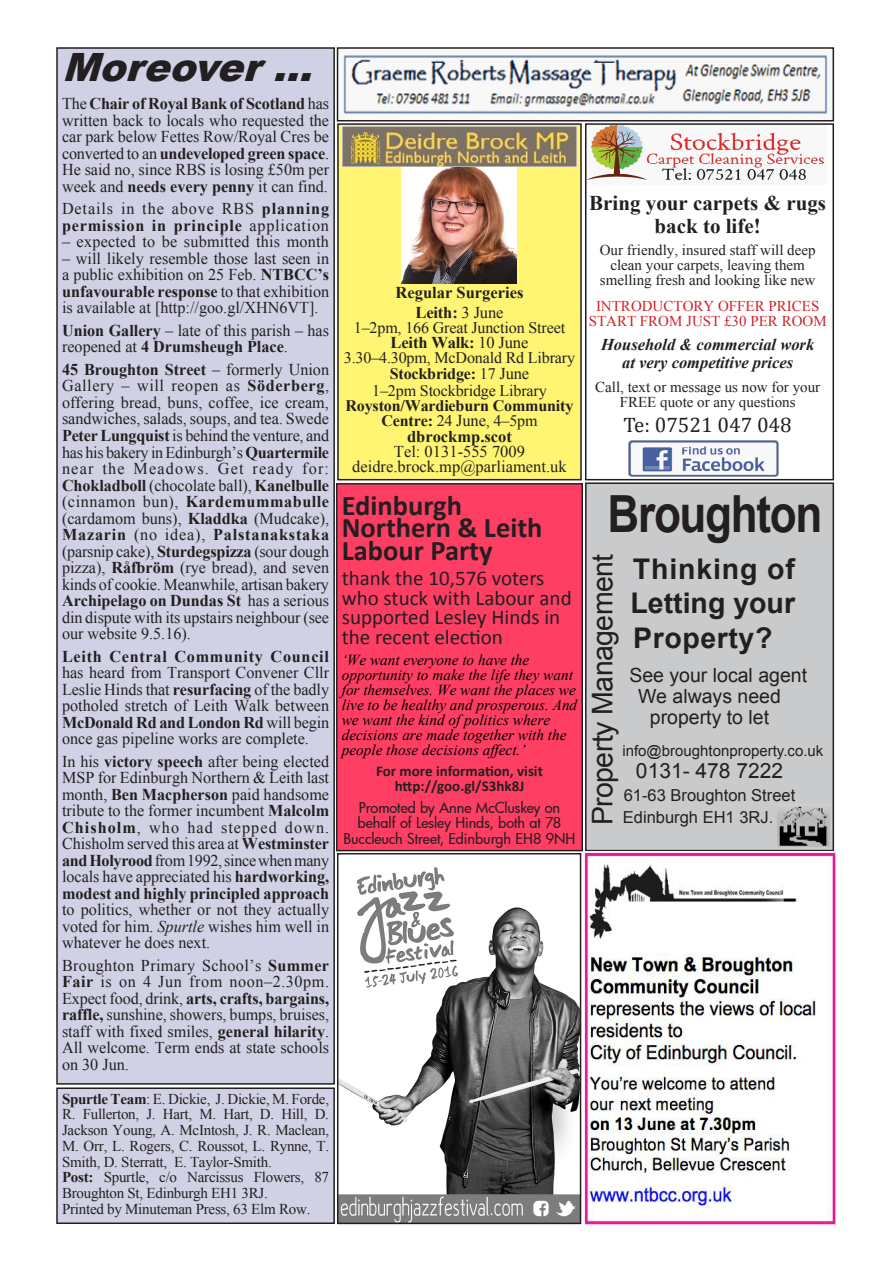
<style>
.page{position:relative;width:893px;height:1263px;background:#fff}
.page>*{position:absolute;margin:0;border:0;box-sizing:border-box;transform-origin:0 0}
.t1{font:700 51.3px "Arial";letter-spacing:-.03em;color:#231f20;scale:.86 1}
.t2{font:italic 900 39px "Arial";color:#231f20}
.t3{font:700 28.5px/22.5px "Calibri";color:#231f20}
.t4{font:700 28.5px/34.5px "Arial";letter-spacing:.02em;color:#231f20;text-align:justify}
.t5{font:28.5px "Arial";letter-spacing:-.02em;color:#231f20}
.t6{font:21px/19.5px "Calibri";color:#231f20}
.t7{font:700 21px/22.5px "Times New Roman";color:#231f20;text-align:center}
.t8{font:21px "Cambria";color:#231f20}
.t9{font:21px "Arial";color:#231f20}
.t10{font:19.5px "Arial";color:#231f20}
.t11{font:16.5px/16.5px "Times New Roman";color:#231f20;text-align:justify}
.t12{font:16.5px/16.5px "Times New Roman";letter-spacing:.055em;color:#231f20}
.t13{font:700 16.5px/19.5px "Times New Roman";color:#231f20;text-align:center}
.t14{font:italic 700 16.5px/18px "Times New Roman";color:#231f20;text-align:center}
.t15{font:16.5px/22.5px "Arial";color:#231f20}
.t16{font:700 16.5px "Times New Roman";letter-spacing:.045em;color:#231f20}
.t17{font:16.05px/16.5px "Times New Roman";letter-spacing:-.01em;color:#231f20;text-align:center}
.t18{font:700 16.05px/15px "Times New Roman";letter-spacing:-.01em;color:#231f20;text-align:center}
.t19{font:italic 15.3px/15px "Times New Roman";color:#000}
.t20{font:15px/15.8px "Times New Roman";letter-spacing:-.015em;color:#231f20;text-align:center}
.t21{font:15px/15px "Times New Roman";color:#d1232a;text-align:center}
.t22{font:700 15px/15px "Calibri";color:#231f20;text-align:center}
.t23{font:15px "Arial";color:#231f20}
.t24{font:500 14.7px/15.8px "Futura";letter-spacing:-.005em;color:#231f20;text-align:center}
.s1{font-weight:700}
.s2{font-style:italic}
.s3{font-weight:400}
.s4{font-size:16.5px}
.s5{font-weight:400;font-size:16.5px}
</style>
<div class="page">
<div style="left:57px;top:1088px;width:277px;height:135px;background:#d1d1e5"></div>
<div style="left:56px;top:1087px;width:279px;height:137px;border:2px solid #231f20"></div>
<div style="left:337px;top:484px;width:245px;height:366px;background:#ff3e63"></div>
<div style="left:336px;top:483px;width:247px;height:368px;border:2px solid #231f20"></div>
<div style="left:338px;top:124px;width:243px;height:356px;background:#fff573"></div>
<div style="left:337px;top:123px;width:245px;height:357px;border:2px solid #231f20"></div>
<div style="left:586px;top:483px;width:247px;height:367px;background:#c9cacc"></div>
<div style="left:585px;top:482px;width:249px;height:369px;border:2px solid #231f20"></div>
<img style="left:777px;top:806px;width:52px;height:40px">
<div style="left:57px;top:48px;width:277px;height:1036px;background:#d1d1e5"></div>
<div style="left:56px;top:47px;width:279px;height:1038px;border:2px solid #231f20"></div>
<img style="left:343px;top:55px;width:485px;height:59px">
<div style="left:337px;top:47px;width:497px;height:75px;border:2px solid #231f20"></div>
<img style="left:402px;top:166px;width:115px;height:118px">
<img style="left:342px;top:126px;width:235px;height:40px">
<img style="left:584px;top:851px;width:254px;height:374px">
<img style="left:340px;top:867px;width:238px;height:354px">
<div style="left:337px;top:853px;width:244px;height:371px;border:2px solid #231f20"></div>
<img style="left:588px;top:126px;width:237px;height:55px">
<div style="left:585px;top:123px;width:249px;height:357px;border:2px solid #231f20"></div>
<img style="left:629px;top:440px;width:149px;height:36px">
<h2 class="t2" style="left:62px;top:38px;width:267px">Moreover...</h2>
<p class="t11" style="left:62px;top:96px;width:269px">The <span class="s1">Chair of Royal Bank of Scotland</span> has written back to locals who requested the car park below Fettes Row/Royal Cres be converted to an <span class="s1">undeveloped green space</span>.<br>He said no, since RBS is losing £50m per week and <span class="s1">needs every penny</span> it can find.</p>
<p class="t12" style="left:62px;top:201px;width:269px">Details in the above RBS <span class="s1">planning permission in principle</span> application</p>
<p class="t11" style="left:62px;top:234px;width:268px">– expected to be submitted this month</p>
<p class="t11" style="left:62px;top:250px;width:269px">– will likely resemble those last seen in a public exhibition on 25 Feb. <span class="s1">NTBCC’s unfavourable response</span> to that exhibition is available at [http://goo.gl/XHN6VT].</p>
<p class="t11" style="left:62px;top:322px;width:269px"><span class="s1">Union Gallery</span> – late of this parish – has reopened at <span class="s1">4 Drumsheugh Place</span>.</p>
<p class="t11" style="left:62px;top:361px;width:269px"><span class="s1">45 Broughton Street</span> – formerly Union Gallery – will reopen as <span class="s1">Söderberg</span>, offering bread, buns, coffee, ice cream, sandwiches, salads, soups, and tea. Swede <span class="s1">Peter Lungquist</span> is behind the venture, and has his bakery in Edinburgh’s <span class="s1">Quartermile </span>near the Meadows. Get ready for:<br><span class="s1">Chokladboll</span> (chocolate ball), <span class="s1">Kanelbulle </span>(cinnamon bun), <span class="s1">Kardemummabulle </span>(cardamom buns), <span class="s1">Kladdka</span> (Mudcake), <span class="s1">Mazarin</span> (no idea), <span class="s1">Palstanakstaka </span>(parsnip cake), <span class="s1">Sturdegspizza</span> (sour dough pizza), <span class="s1">Råfbröm</span> (rye bread), and seven kinds of cookie. Meanwhile, artisan bakery <span class="s1">Archipelago on Dundas St</span> has a serious din dispute with its upstairs neighbour (see our website 9.5.16).</p>
<p class="t16" style="left:62px;top:647px;width:268px">Leith Central Community Council</p>
<p class="t11" style="left:62px;top:664px;width:269px">has heard from Transport Convener Cllr Leslie Hinds that <span class="s1">resurfacing</span> of the badly potholed stretch of Leith Walk between <span class="s1">McDonald Rd and London Rd</span> will begin once gas pipeline works are complete.</p>
<p class="t11" style="left:62px;top:753px;width:269px">In his <span class="s1">victory speech</span> after being elected MSP for Edinburgh Northern &amp; Leith last month, <span class="s1">Ben Macpherson</span> paid handsome tribute to the former incumbent <span class="s1">Malcolm Chisholm</span>, who had stepped down.<br>Chisholm served this area at <span class="s1">Westminster and Holyrood</span> from 1992, since when many locals have appreciated his <span class="s1">hardworking, modest and highly principled approach</span></p>
<p class="t11" style="left:62px;top:901px;width:269px">to politics, whether or not they actually voted for him. <span class="s2">Spurtle</span> wishes him well in whatever he does next.</p>
<p class="t11" style="left:62px;top:957px;width:269px">Broughton Primary School’s <span class="s1">Summer Fair</span> is on 4 Jun from noon–2.30pm.<br>Expect food, drink, <span class="s1">arts, crafts, bargains, raffle,</span> sunshine, showers, bumps, bruises, staff with fixed smiles, <span class="s1">general hilarity</span>.<br>All welcome. Term ends at state schools on 30 Jun.</p>
<p class="t20" style="left:62px;top:1091px;width:269px;text-align:left"><span class="s1">Spurtle Team</span>: E. Dickie, J. Dickie, M. Forde, R. Fullerton, J. Hart, M. Hart, D. Hill, D.<br>Jackson Young, A. McIntosh, J. R. Maclean, M. Orr, L. Rogers, C. Roussot, L. Rynne, T.<br>Smith, D. Sterratt, E. Taylor-Smith.<br><span class="s1">Post:</span> Spurtle, c/o Narcissus Flowers, 87<br>Broughton St, Edinburgh EH1 3RJ.<br>Printed by Minuteman Press, 63 Elm Row.</p>
<p class="t13" style="left:396px;top:283px;width:129px">Regular Surgeries<br>Leith: <span class="s3">3 June</span></p>
<p class="t17" style="left:354px;top:319px;width:213px">1–2pm, 166 Great Junction Street</p>
<p class="t13" style="left:391px;top:333px;width:139px">Leith Walk: <span class="s3">10 June</span></p>
<p class="t17" style="left:344px;top:349px;width:233px">3.30–4.30pm, McDonald Rd Library<br><span class="s1">Stockbridge:</span> 17 <span class="s4">June<br></span>1–2pm Stockbridge Library</p>
<p class="t18" style="left:345px;top:398px;width:229px">Royston/Wardieburn Community<br>Centre: <span class="s3">24</span> <span class="s5">June</span><span class="s3">, 4–5pm</span></p>
<p class="t13" style="left:407px;top:426px;width:106px">dbrockmp.scot</p>
<p class="t11" style="left:352px;top:444px;width:216px;line-height:15px;text-align:center">Tel: 0131-555 7009 deidre.brock.mp@parliament.uk</p>
<h3 class="t3" style="left:342px;top:496px;width:202px">Edinburgh<br>Northern &amp; Leith<br>Labour Party</h3>
<p class="t6" style="left:342px;top:570px;width:231px">thank the 10,576 voters who stuck with Labour and supported Lesley Hinds in the recent election</p>
<p class="t19" style="left:342px;top:652px;width:237px">‘We want everyone to have the opportunity to make the life they want for themselves. We want the places we live to be healthy and prosperous. And we want the kind of politics where decisions are made together with the people those decisions affect.’</p>
<p class="t22" style="left:376px;top:764px;width:168px">For more information, visit http://goo.gl/S3hk8J</p>
<p class="t24" style="left:343px;top:799px;width:233px">Promoted by Anne McCluskey on behalf of Lesley Hinds, both at 78<br>Buccleuch Street, Edinburgh EH8 9NH</p>
<p class="t7" style="left:589px;top:192px;width:238px">Bring your carpets &amp; rugs back to life!</p>
<p class="t20" style="left:600px;top:243px;width:217px;line-height:15px">Our friendly, insured staff will deep clean your carpets, leaving them smelling fresh and looking like new</p>
<p class="t21" style="left:589px;top:298px;width:239px">INTRODUCTORY OFFER PRICES<br>START FROM JUST £30 PER ROOM</p>
<p class="t14" style="left:601px;top:335px;width:215px">Household &amp; commercial work at very competitive prices</p>
<p class="t20" style="left:595px;top:379px;width:226px;line-height:15px">Call, text or message us now for your<br>FREE quote or any questions</p>
<p class="t8" style="left:623px;top:412px;width:170px">Te: 07521 047 048</p>
<h1 class="t1" style="left:608px;top:486px;width:251px">Broughton</h1>
<h3 class="t4" style="left:630px;top:552px;width:166px">Thinking of Letting your Property?</h3>
<p class="t10" style="left:629px;top:665px;width:179px">See your local agent</p>
<p class="t10" style="left:638px;top:686px;width:144px">We always need</p>
<p class="t10" style="left:650px;top:707px;width:121px">property to let</p>
<p class="t23" style="left:622px;top:742px;width:202px">info@broughtonproperty.co.uk</p>
<p class="t9" style="left:636px;top:759px;width:149px">0131- 478 7222</p>
<p class="t15" style="left:623px;top:784px;width:174px">61-63 Broughton Street<br>Edinburgh EH1 3RJ.</p>
<h3 class="t5" style="left:587px;top:825px;width:273px;rotate:-90deg">Property Management</h3>
</div>
